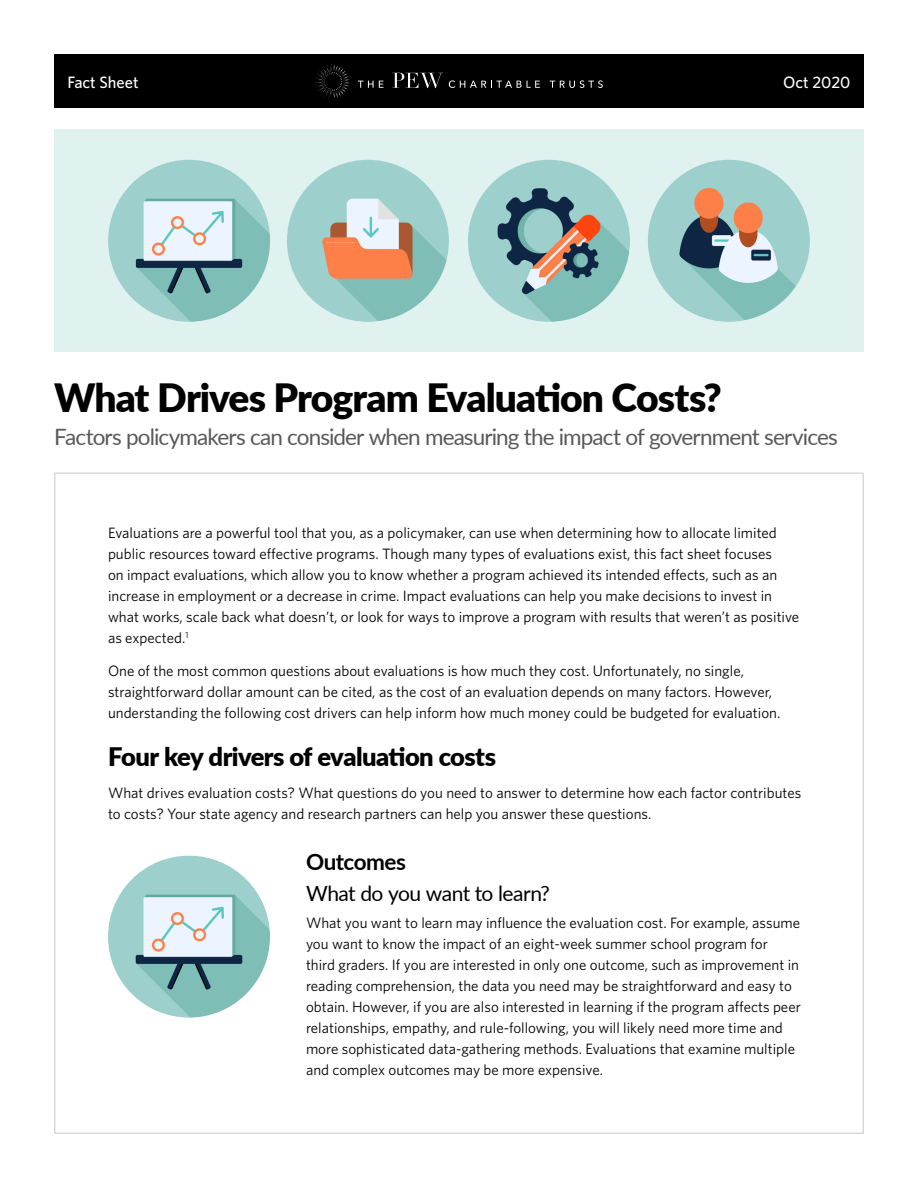
<style>
.page{position:relative;width:918px;height:1188px;background:#fff}
.page>*{position:absolute;margin:0;border:0;box-sizing:border-box;transform-origin:0 0}
.t1{font:900 39px "Lato";letter-spacing:-.025em;color:#000}
.t2{font:900 25.5px "Lato";letter-spacing:-.025em;color:#000}
.t3{font:22.5px "Lato";letter-spacing:-.04em;color:#58595b}
.t4{font:700 22.5px "Lato";letter-spacing:-.02em;color:#000}
.t5{font:21px "Lato";letter-spacing:-.025em;color:#000}
.t6{font:500 16.5px "Whitney";color:#fff}
.t7{font:15px/21px "Whitney";color:#000}
</style>
<div class="page">
<div style="left:54px;top:129px;width:810px;height:223px;background:#e0f2f0"></div>
<div style="left:54px;top:54px;width:810px;height:54px;background:#000"></div>
<svg style="left:315px;top:64px;width:35px;height:34px"></svg>
<svg style="left:358px;top:81px;width:25px;height:7px"></svg>
<svg style="left:449px;top:80px;width:91px;height:8px"></svg>
<svg style="left:550px;top:80px;width:53px;height:8px"></svg>
<svg style="left:392px;top:73px;width:51px;height:15px"></svg>
<img style="left:108px;top:856px;width:162px;height:162px;border-radius:81px">
<img style="left:108px;top:160px;width:162px;height:162px;border-radius:81px">
<img style="left:468px;top:160px;width:162px;height:162px;border-radius:81px">
<img style="left:648px;top:160px;width:162px;height:162px;border-radius:81px">
<img style="left:287px;top:160px;width:162px;height:162px;border-radius:81px">
<p class="t6" style="left:67px;top:71px;width:73px">Fact Sheet</p>
<p class="t6" style="left:783px;top:71px;width:69px">Oct 2020</p>
<h1 class="t1" style="left:54px;top:368px;width:669px">What Drives Program Evaluation Costs?</h1>
<h3 class="t3" style="left:54px;top:420px;width:785px">Factors policymakers can consider when measuring the impact of government services</h3>
<p class="t7" style="left:108px;top:522px;width:693px">Evaluations are a powerful tool that you, as a policymaker, can use when determining how to allocate limited public resources toward effective programs. Though many types of evaluations exist, this fact sheet focuses<br>on impact evaluations, which allow you to know whether a program achieved its intended effects, such as an increase in employment or a decrease in crime. Impact evaluations can help you make decisions to invest in what works, scale back what doesn’t, or look for ways to improve a program with results that weren’t as positive as expected.<sup>1</sup></p>
<p class="t7" style="left:108px;top:660px;width:674px">One of the most common questions about evaluations is how much they cost. Unfortunately, no single, straightforward dollar amount can be cited, as the cost of an evaluation depends on many factors. However, understanding the following cost drivers can help inform how much money could be budgeted for evaluation.</p>
<h2 class="t2" style="left:108px;top:738px;width:390px">Four key drivers of evaluation costs</h2>
<p class="t7" style="left:108px;top:782px;width:695px">What drives evaluation costs? What questions do you need to answer to determine how each factor contributes to costs? Your state agency and research partners can help you answer these questions.</p>
<h3 class="t4" style="left:306px;top:845px;width:101px">Outcomes</h3>
<h3 class="t5" style="left:306px;top:879px;width:246px">What do you want to learn?</h3>
<p class="t7" style="left:306px;top:912px;width:496px">What you want to learn may influence the evaluation cost. For example, assume you want to know the impact of an eight-week summer school program for third graders. If you are interested in only one outcome, such as improvement in reading comprehension, the data you need may be straightforward and easy to obtain. However, if you are also interested in learning if the program affects peer relationships, empathy, and rule-following, you will likely need more time and more sophisticated data-gathering methods. Evaluations that examine multiple and complex outcomes may be more expensive.</p>
</div>
